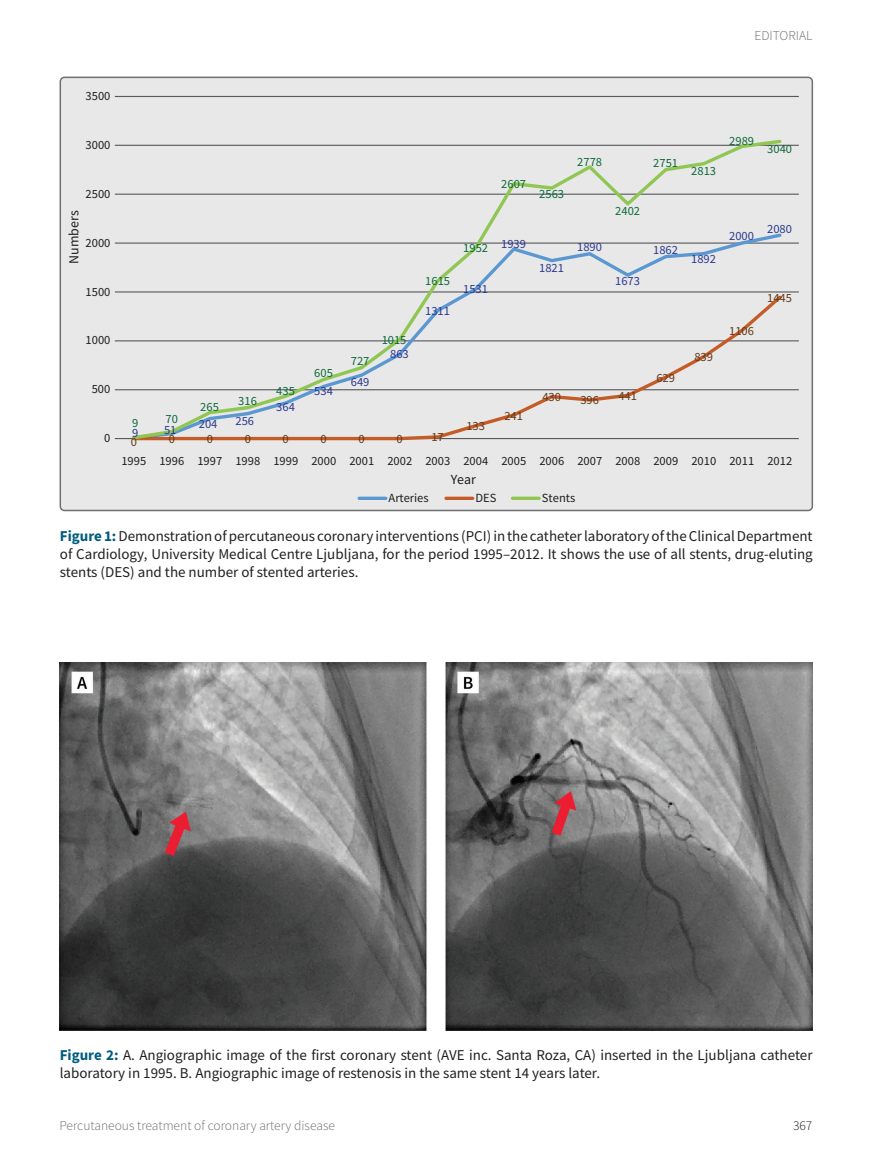
<style>
.page{position:relative;width:872px;height:1166px;background:#fff}
.page>*{position:absolute;margin:0;border:0;box-sizing:border-box;transform-origin:0 0}
.t1{font:15px/18px "Source Sans Pro";color:#231f20;text-align:justify}
.t2{font:13.95px "Source Sans Pro";color:#211d1e}
.t3{font:300 13.5px "Source Sans Pro";color:#6c6d70}
.t4{font:300 13.5px "Source Sans Pro";color:#231f20}
.t5{font:12.45px "Source Sans Pro";letter-spacing:-.005em;color:#211d1e}
.t6{font:12.45px "Source Sans Pro";color:#0c6938}
.t7{font:12.45px "Source Sans Pro";color:#2b388d}
.t8{font:12.45px "Source Sans Pro";letter-spacing:-.005em;color:#603918}
.s1{font-weight:700;color:#005b7f}
</style>
<div class="page">
<div style="left:60px;top:77px;width:752px;height:433px;background:#e8e8e9;border-radius:4px"></div>
<div style="left:60px;top:77px;width:753px;height:434px;border:2px solid #6d6f70;border-radius:4px"></div>
<hr style="left:115px;top:389px;width:684px;height:1px;background:#59595c">
<hr style="left:115px;top:340px;width:684px;height:1px;background:#59595c">
<hr style="left:115px;top:291px;width:684px;height:1px;background:#59595c">
<hr style="left:115px;top:242px;width:684px;height:1px;background:#59595c">
<hr style="left:115px;top:193px;width:684px;height:2px;background:#59595c">
<hr style="left:115px;top:145px;width:684px;height:1px;background:#59595c">
<hr style="left:115px;top:96px;width:684px;height:1px;background:#59595c">
<hr style="left:115px;top:438px;width:684px;height:1px;background:#59595c">
<svg style="left:130px;top:139px;width:653px;height:302px"></svg>
<svg style="left:359px;top:496px;width:27px;height:4px"></svg>
<svg style="left:446px;top:496px;width:27px;height:4px"></svg>
<svg style="left:512px;top:496px;width:27px;height:4px"></svg>
<img style="left:60px;top:662px;width:752px;height:368px">
<p class="t3" style="left:754px;top:27px;width:59px">EDITORIAL</p>
<p class="t5" style="left:86px;top:88px;width:26px">3500</p>
<p class="t5" style="left:86px;top:137px;width:26px">3000</p>
<p class="t6" style="left:729px;top:133px;width:26px">2989</p>
<p class="t6" style="left:767px;top:140px;width:26px">3040</p>
<p class="t6" style="left:577px;top:153px;width:26px">2778</p>
<p class="t6" style="left:653px;top:155px;width:26px">2751</p>
<p class="t6" style="left:691px;top:163px;width:26px">2813</p>
<p class="t5" style="left:86px;top:186px;width:26px">2500</p>
<p class="t6" style="left:501px;top:176px;width:26px">2607</p>
<p class="t6" style="left:539px;top:186px;width:26px">2563</p>
<p class="t2" style="left:65px;top:263px;width:55px;rotate:-90deg">Numbers</p>
<p class="t5" style="left:86px;top:234px;width:26px">2000</p>
<p class="t6" style="left:463px;top:240px;width:26px">1952</p>
<p class="t7" style="left:501px;top:235px;width:26px">1939</p>
<p class="t7" style="left:539px;top:259px;width:26px">1821</p>
<p class="t7" style="left:577px;top:239px;width:26px">1890</p>
<p class="t6" style="left:615px;top:203px;width:26px">2402</p>
<p class="t7" style="left:653px;top:242px;width:26px">1862</p>
<p class="t7" style="left:691px;top:251px;width:26px">1892</p>
<p class="t7" style="left:729px;top:228px;width:26px">2000</p>
<p class="t7" style="left:767px;top:220px;width:26px">2080</p>
<p class="t5" style="left:86px;top:283px;width:26px">1500</p>
<p class="t6" style="left:425px;top:273px;width:26px">1615</p>
<p class="t7" style="left:463px;top:281px;width:26px">1531</p>
<p class="t7" style="left:615px;top:273px;width:26px">1673</p>
<p class="t8" style="left:767px;top:290px;width:26px">1445</p>
<p class="t7" style="left:425px;top:302px;width:26px">1311</p>
<p class="t5" style="left:86px;top:332px;width:26px">1000</p>
<p class="t6" style="left:382px;top:331px;width:26px">1015</p>
<p class="t8" style="left:729px;top:323px;width:26px">1106</p>
<p class="t6" style="left:351px;top:352px;width:20px">727</p>
<p class="t7" style="left:390px;top:346px;width:20px">863</p>
<p class="t8" style="left:694px;top:349px;width:20px">839</p>
<p class="t5" style="left:92px;top:381px;width:20px">500</p>
<p class="t5" style="left:104px;top:430px;width:8px">0</p>
<p class="t6" style="left:200px;top:399px;width:20px">265</p>
<p class="t6" style="left:238px;top:393px;width:20px">316</p>
<p class="t6" style="left:276px;top:382px;width:20px">435</p>
<p class="t7" style="left:276px;top:399px;width:20px">364</p>
<p class="t6" style="left:314px;top:364px;width:20px">605</p>
<p class="t7" style="left:314px;top:382px;width:20px">534</p>
<p class="t7" style="left:351px;top:374px;width:20px">649</p>
<p class="t6" style="left:132px;top:414px;width:8px">9</p>
<p class="t6" style="left:165px;top:411px;width:14px">70</p>
<p class="t7" style="left:199px;top:416px;width:20px">204</p>
<p class="t7" style="left:235px;top:412px;width:20px">256</p>
<p class="t7" style="left:132px;top:425px;width:8px">9</p>
<p class="t7" style="left:164px;top:421px;width:14px">51</p>
<p class="t8" style="left:131px;top:434px;width:8px">0</p>
<p class="t8" style="left:169px;top:431px;width:8px">0</p>
<p class="t8" style="left:207px;top:431px;width:8px">0</p>
<p class="t8" style="left:245px;top:431px;width:8px">0</p>
<p class="t8" style="left:283px;top:431px;width:8px">0</p>
<p class="t8" style="left:321px;top:431px;width:8px">0</p>
<p class="t8" style="left:359px;top:431px;width:8px">0</p>
<p class="t8" style="left:396px;top:431px;width:8px">0</p>
<p class="t8" style="left:431px;top:429px;width:14px">17</p>
<p class="t8" style="left:466px;top:418px;width:20px">133</p>
<p class="t8" style="left:504px;top:407px;width:20px">241</p>
<p class="t8" style="left:542px;top:389px;width:20px">430</p>
<p class="t8" style="left:580px;top:392px;width:20px">396</p>
<p class="t8" style="left:618px;top:388px;width:20px">441</p>
<p class="t8" style="left:656px;top:369px;width:20px">629</p>
<p class="t5" style="left:121px;top:452px;width:672px">1995 1996 1997 1998 1999 2000 2001 2002 2003 2004 2005 2006 2007 2008 2009 2010 2011 2012</p>
<p class="t5" style="left:388px;top:489px;width:41px">Arteries</p>
<p class="t5" style="left:475px;top:489px;width:22px">DES</p>
<p class="t5" style="left:542px;top:489px;width:35px">Stents</p>
<p class="t2" style="left:451px;top:470px;width:27px">Year</p>
<p class="t1" style="left:60px;top:526px;width:754px"><span class="s1">Figure 1:</span> Demonstration of percutaneous coronary interventions (PCI) in the catheter laboratory of the Clinical Department of Cardiology, University Medical Centre Ljubljana, for the period 1995–2012. It shows the use of all stents, drug-eluting stents (DES) and the number of stented arteries.</p>
<p class="t1" style="left:60px;top:1045px;width:754px"><span class="s1">Figure 2:</span> A. Angiographic image of the first coronary stent (AVE inc. Santa Roza, CA) inserted in the Ljubljana catheter laboratory in 1995. B. Angiographic image of restenosis in the same stent 14 years later.</p>
<p class="t3" style="left:60px;top:1116px;width:277px">Percutaneous treatment of coronary artery disease</p>
<p class="t4" style="left:793px;top:1116px;width:21px">367</p>
</div>
